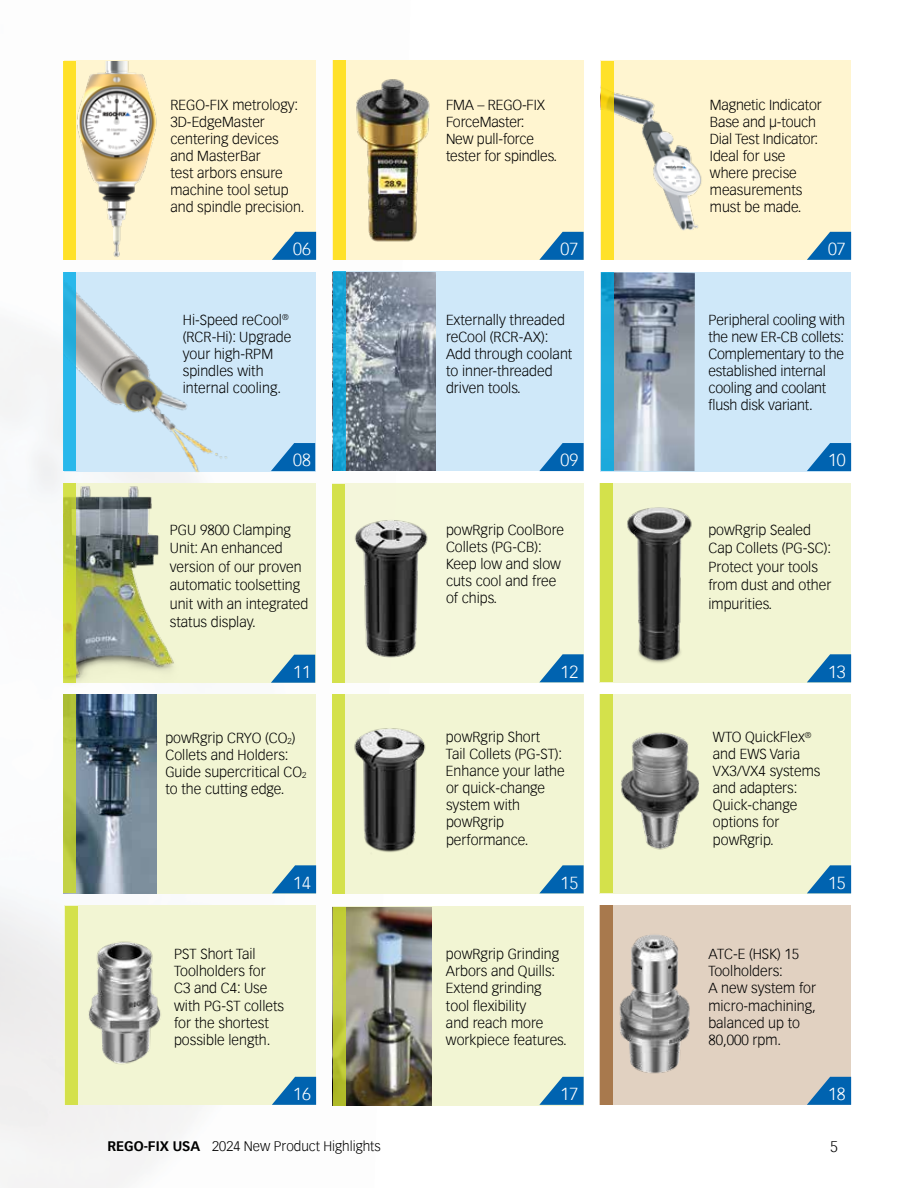
<style>
.page{position:relative;width:918px;height:1188px;background:#fff}
.page>*{position:absolute;margin:0;border:0;box-sizing:border-box;transform-origin:0 0}
.t1{font:300 16.95px "Vectora Com";color:#fff}
.t2{font:300 15px "Vectora Com";color:#000}
.t3{font:300 14.1px/17px "Vectora Com";color:#000}
.t4{font:300 13.5px "Vectora Com";color:#000}
.s1{font-weight:700}
</style>
<div class="page">
<div style="left:600px;top:272px;width:251px;height:199px;background:#cfe8f9"></div>
<img style="left:613px;top:272px;width:82px;height:199px">
<img style="left:0;top:60px;width:411px;height:1128px">
<div style="left:64px;top:272px;width:251px;height:199px;background:#cfe8f9"></div>
<div style="left:332px;top:272px;width:252px;height:199px;background:#cfe8f9"></div>
<img style="left:64px;top:292px;width:237px;height:180px">
<img style="left:345px;top:272px;width:90px;height:199px">
<div style="left:332px;top:906px;width:252px;height:199px;background:#f2f5d3"></div>
<img style="left:345px;top:907px;width:87px;height:198px">
<div style="left:65px;top:906px;width:251px;height:199px;background:#f2f5d3"></div>
<img style="left:88px;top:941px;width:73px;height:123px">
<div style="left:600px;top:483px;width:251px;height:199px;background:#f2f5d3"></div>
<div style="left:64px;top:61px;width:251px;height:199px;background:#fff5d0"></div>
<div style="left:64px;top:484px;width:251px;height:199px;background:#f2f5d3"></div>
<img style="left:77px;top:62px;width:80px;height:195px">
<img style="left:63px;top:486px;width:129px;height:201px">
<div style="left:332px;top:483px;width:252px;height:199px;background:#f4f7db"></div>
<div style="left:63px;top:695px;width:253px;height:199px;background:#f2f5d3"></div>
<div style="left:332px;top:60px;width:252px;height:200px;background:#fff5d0"></div>
<div style="left:332px;top:695px;width:252px;height:199px;background:#f2f5d3"></div>
<div style="left:600px;top:61px;width:251px;height:199px;background:#fff5d0"></div>
<div style="left:600px;top:695px;width:251px;height:199px;background:#f2f5d3"></div>
<div style="left:600px;top:906px;width:251px;height:199px;background:#e1d1c1"></div>
<svg style="left:539px;top:443px;width:45px;height:28px"></svg>
<svg style="left:539px;top:232px;width:45px;height:28px"></svg>
<svg style="left:807px;top:443px;width:44px;height:28px"></svg>
<svg style="left:807px;top:232px;width:44px;height:28px"></svg>
<svg style="left:271px;top:655px;width:44px;height:28px"></svg>
<svg style="left:539px;top:654px;width:45px;height:28px"></svg>
<svg style="left:63px;top:273px;width:13px;height:198px;fill:#29b8eb"></svg>
<div style="left:63px;top:61px;width:13px;height:199px;background:#ffe129"></div>
<svg style="left:63px;top:484px;width:13px;height:199px;fill:#c9d532"></svg>
<div style="left:332px;top:484px;width:13px;height:198px;background:#d4e14c"></div>
<svg style="left:333px;top:907px;width:12px;height:198px;fill:#c2cd37"></svg>
<svg style="left:271px;top:443px;width:44px;height:28px"></svg>
<svg style="left:272px;top:232px;width:44px;height:28px"></svg>
<svg style="left:272px;top:865px;width:44px;height:28px"></svg>
<svg style="left:272px;top:1077px;width:44px;height:28px"></svg>
<svg style="left:539px;top:865px;width:45px;height:28px"></svg>
<svg style="left:539px;top:1077px;width:45px;height:28px"></svg>
<svg style="left:807px;top:654px;width:44px;height:28px"></svg>
<svg style="left:807px;top:865px;width:44px;height:28px"></svg>
<svg style="left:807px;top:1077px;width:44px;height:28px"></svg>
<img style="left:619px;top:935px;width:71px;height:139px">
<img style="left:63px;top:695px;width:93px;height:199px">
<div style="left:63px;top:695px;width:13px;height:198px;background:#baca3f"></div>
<svg style="left:333px;top:272px;width:12px;height:199px;fill:#16a2d3"></svg>
<div style="left:333px;top:60px;width:12px;height:200px;background:#ffe129"></div>
<svg style="left:601px;top:272px;width:12px;height:199px;fill:#1eaadb"></svg>
<div style="left:65px;top:906px;width:13px;height:199px;background:#d4e14b"></div>
<div style="left:600px;top:906px;width:13px;height:199px;background:#a8794d"></div>
<img style="left:354px;top:728px;width:72px;height:125px">
<img style="left:599px;top:722px;width:100px;height:136px">
<div style="left:600px;top:695px;width:13px;height:198px;background:#d4e14b"></div>
<div style="left:332px;top:695px;width:13px;height:199px;background:#d4e14b"></div>
<img style="left:627px;top:507px;width:65px;height:156px">
<img style="left:319px;top:503px;width:109px;height:157px">
<div style="left:600px;top:483px;width:13px;height:199px;background:#d4e14b"></div>
<img style="left:613px;top:62px;width:89px;height:194px">
<svg style="left:601px;top:61px;width:12px;height:199px;fill:#ffe129"></svg>
<img style="left:356px;top:79px;width:74px;height:163px">
<p class="t3" style="left:170px;top:97px;width:136px">REGO-FIX metrology:<br>3D-EdgeMaster centering devices and MasterBar<br>test arbors ensure machine tool setup and spindle precision.</p>
<p class="t1" style="left:293px;top:239px;width:19px">06</p>
<p class="t3" style="left:183px;top:311px;width:110px">Hi-Speed reCool<sup>® </sup>(RCR-Hi): Upgrade your high-RPM spindles with internal cooling.</p>
<p class="t1" style="left:293px;top:450px;width:19px">08</p>
<p class="t3" style="left:170px;top:521px;width:140px;line-height:18.5px">PGU 9800 Clamping<br>Unit: An enhanced version of our proven automatic toolsetting unit with an integrated status display.</p>
<p class="t3" style="left:446px;top:97px;width:113px">FMA – REGO-FIX<br>ForceMaster:<br>New pull-force tester for spindles.</p>
<p class="t1" style="left:561px;top:239px;width:19px">07</p>
<p class="t3" style="left:446px;top:311px;width:128px">Externally threaded reCool (RCR-AX):<br>Add through coolant to inner-threaded driven tools.</p>
<p class="t1" style="left:561px;top:450px;width:19px">09</p>
<p class="t3" style="left:710px;top:97px;width:113px">Magnetic Indicator<br>Base and μ-touch<br>Dial Test Indicator:<br>Ideal for use where precise measurements must be made.</p>
<p class="t1" style="left:828px;top:239px;width:19px">07</p>
<p class="t3" style="left:708px;top:311px;width:138px">Peripheral cooling with the new ER-CB collets:<br>Complementary to the established internal cooling and coolant flush disk variant.</p>
<p class="t1" style="left:828px;top:450px;width:19px">10</p>
<p class="t3" style="left:446px;top:521px;width:120px">powRgrip CoolBore<br>Collets (PG-CB):<br>Keep low and slow cuts cool and free of chips.</p>
<p class="t3" style="left:708px;top:521px;width:124px;line-height:18.5px">powRgrip Sealed<br>Cap Collets (PG-SC):<br>Protect your tools from dust and other impurities.</p>
<p class="t1" style="left:293px;top:661px;width:19px">11</p>
<p class="t1" style="left:561px;top:661px;width:19px">12</p>
<p class="t1" style="left:828px;top:661px;width:19px">13</p>
<p class="t3" style="left:165px;top:729px;width:143px">powRgrip CRYO (CO<sub>2</sub>)<br>Collets and Holders:<br>Guide supercritical CO<sub>2 </sub>to the cutting edge.</p>
<p class="t3" style="left:446px;top:729px;width:120px">powRgrip Short<br>Tail Collets (PG-ST):<br>Enhance your lathe or quick-change system with powRgrip performance.</p>
<p class="t3" style="left:713px;top:729px;width:109px">WTO QuickFlex<sup>® </sup>and EWS Varia<br>VX3/VX4 systems and adapters:<br>Quick-change options for powRgrip.</p>
<p class="t1" style="left:293px;top:872px;width:19px">14</p>
<p class="t1" style="left:561px;top:872px;width:19px">15</p>
<p class="t1" style="left:828px;top:872px;width:19px">15</p>
<p class="t3" style="left:174px;top:946px;width:112px">PST Short Tail<br>Toolholders for<br>C3 and C4: Use with PG-ST collets for the shortest possible length.</p>
<p class="t3" style="left:446px;top:946px;width:122px">powRgrip Grinding<br>Arbors and Quills:<br>Extend grinding tool flexibility<br>and reach more workpiece features.</p>
<p class="t3" style="left:708px;top:946px;width:109px">ATC-E (HSK) 15<br>Toolholders:<br>A new system for micro-machining, balanced up to<br>80,000 rpm.</p>
<p class="t1" style="left:293px;top:1084px;width:19px">16</p>
<p class="t1" style="left:561px;top:1084px;width:19px">17</p>
<p class="t1" style="left:828px;top:1084px;width:19px">18</p>
<p class="t4" style="left:107px;top:1138px;width:275px"><span class="s1">REGO-FIX USA</span> 2024 New Product Highlights</p>
<p class="t2" style="left:830px;top:1138px;width:9px">5</p>
</div>
